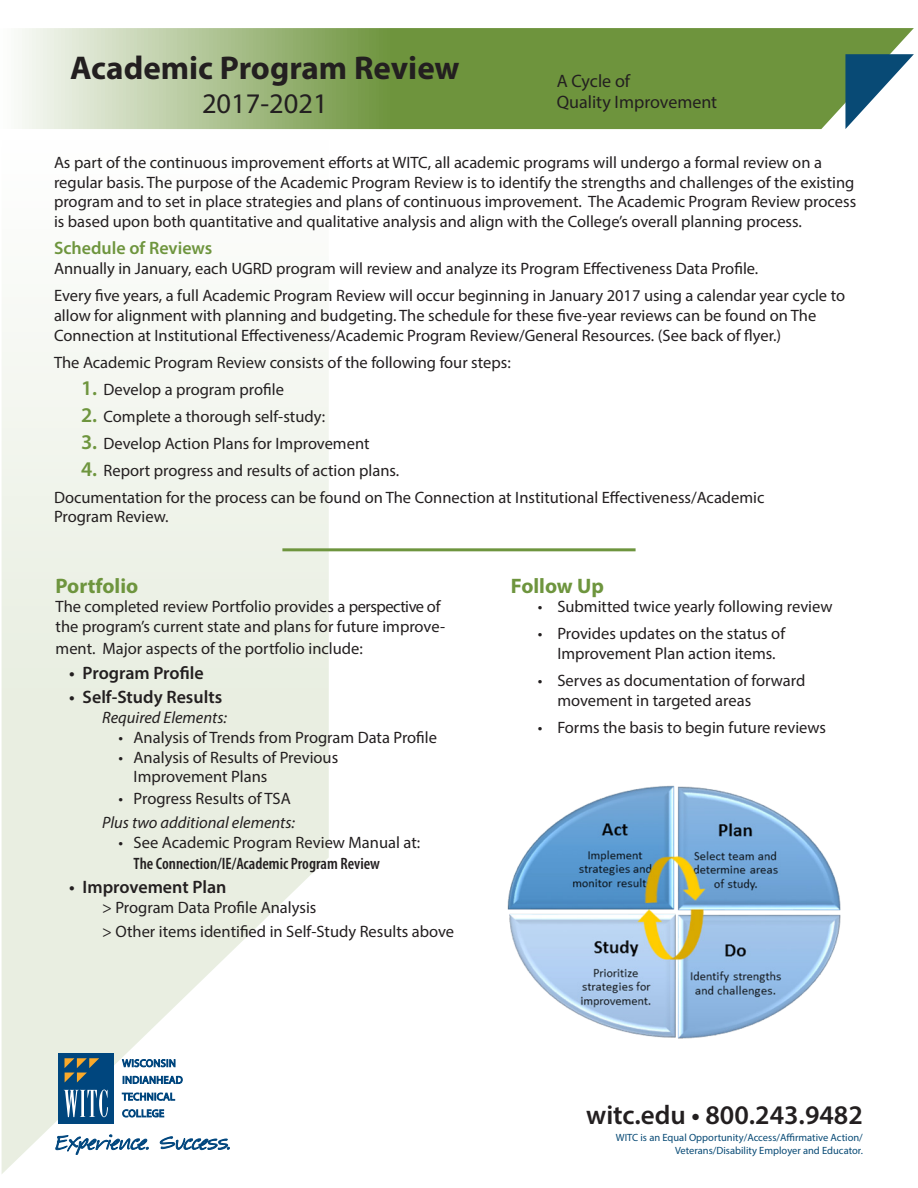
<style>
.page{position:relative;width:918px;height:1188px;background:#fff}
.page>*{position:absolute;margin:0;border:0;box-sizing:border-box;transform-origin:0 0}
.t1{font:700 33px "Myriad Pro";color:#231f20}
.t2{font:28.5px "Myriad Pro";color:#231f20}
.t3{font:600 27px "Myriad Pro";color:#231f20}
.t4{font:700 21px "Myriad Pro";color:#6e953e}
.t5{font:600 18px "Myriad Pro";color:#231f20}
.t6{font:18px "Myriad Pro";color:#231f20}
.t7{font:600 18px "Myriad Pro";color:#6e953e}
.t8{font:16.5px/19.8px "Myriad Pro";color:#231f20}
.t9{font:italic 16.5px "Myriad Pro";color:#231f20}
.t10{font:600 condensed 16.5px "Myriad Pro";color:#231f20}
.t11{font:10.5px "Myriad Pro";color:#084a75}
.s1{font-weight:600;font-size:21px;color:#6e953e}
</style>
<div class="page">
<svg style="left:2px;top:129px;width:327px;height:1045px"></svg>
<svg style="left:22px;top:28px;width:892px;height:101px;background:#8caa66"></svg>
<svg style="left:845px;top:54px;width:69px;height:75px"></svg>
<div style="left:59px;top:1053px;width:55px;height:71px;background:#00467e"></div>
<svg style="left:65px;top:1058px;width:34px;height:24px"></svg>
<svg style="left:64px;top:1090px;width:44px;height:27px"></svg>
<svg style="left:122px;top:1054px;width:61px;height:30px"></svg>
<svg style="left:122px;top:1090px;width:53px;height:11px"></svg>
<svg style="left:122px;top:1109px;width:42px;height:8px"></svg>
<svg style="left:56px;top:1134px;width:93px;height:20px"></svg>
<svg style="left:160px;top:1136px;width:70px;height:14px"></svg>
<hr style="left:282px;top:548px;width:354px;height:3px;background:#6e953e">
<img style="left:507px;top:785px;width:334px;height:254px">
<p class="t1" style="left:70px;top:46px;width:391px">Academic Program Review</p>
<p class="t2" style="left:202px;top:86px;width:127px">2017-2021</p>
<p class="t6" style="left:557px;top:70px;width:75px">A Cycle of</p>
<p class="t6" style="left:557px;top:91px;width:162px">Quality Improvement</p>
<p class="t8" style="left:54px;top:152px;width:804px">As part of the continuous improvement efforts at WITC, all academic programs will undergo a formal review on a regular basis. The purpose of the Academic Program Review is to identify the strengths and challenges of the existing program and to set in place strategies and plans of continuous improvement. The Academic Program Review process is based upon both quantitative and qualitative analysis and align with the College’s overall planning process.</p>
<p class="t7" style="left:54px;top:237px;width:160px">Schedule of Reviews</p>
<p class="t8" style="left:54px;top:258px;width:706px">Annually in January, each UGRD program will review and analyze its Program Effectiveness Data Profile.</p>
<p class="t8" style="left:54px;top:285px;width:793px">Every five years, a full Academic Program Review will occur beginning in January 2017 using a calendar year cycle to allow for alignment with planning and budgeting. The schedule for these five-year reviews can be found on The</p>
<p class="t8" style="left:54px;top:325px;width:729px">Connection at Institutional Effectiveness/Academic Program Review/General Resources. (See back of flyer.)</p>
<p class="t8" style="left:54px;top:352px;width:458px">The Academic Program Review consists of the following four steps:</p>
<p class="t8" style="left:81px;top:379px;width:204px"><span class="s1">1.</span> Develop a program profile</p>
<p class="t8" style="left:81px;top:406px;width:246px"><span class="s1">2.</span> Complete a thorough self-study:</p>
<p class="t8" style="left:81px;top:433px;width:290px"><span class="s1">3.</span> Develop Action Plans for Improvement</p>
<p class="t8" style="left:81px;top:460px;width:320px"><span class="s1">4.</span> Report progress and results of action plans.</p>
<p class="t8" style="left:54px;top:487px;width:712px">Documentation for the process can be found on The Connection at Institutional Effectiveness/Academic</p>
<p class="t8" style="left:54px;top:507px;width:116px">Program Review.</p>
<p class="t4" style="left:56px;top:572px;width:84px">Portfolio</p>
<p class="t8" style="left:56px;top:597px;width:391px">The completed review Portfolio provides a perspective of the program’s current state and plans for future improve-</p>
<p class="t8" style="left:56px;top:638px;width:309px">ment. Major aspects of the portfolio include:</p>
<p class="t5" style="left:69px;top:662px;width:136px">• Program Profile</p>
<p class="t5" style="left:69px;top:686px;width:155px">• Self-Study Results</p>
<p class="t9" style="left:102px;top:707px;width:126px">Required Elements:</p>
<p class="t8" style="left:119px;top:727px;width:320px">• Analysis of Trends from Program Data Profile</p>
<p class="t8" style="left:119px;top:747px;width:221px">• Analysis of Results of Previous</p>
<p class="t8" style="left:134px;top:767px;width:135px">Improvement Plans</p>
<p class="t8" style="left:119px;top:788px;width:174px">• Progress Results of TSA</p>
<p class="t9" style="left:102px;top:812px;width:195px">Plus two additional elements:</p>
<p class="t8" style="left:119px;top:832px;width:303px">• See Academic Program Review Manual at:</p>
<p class="t10" style="left:134px;top:854px;width:248px">The Connection/IE/Academic Program Review</p>
<p class="t5" style="left:69px;top:876px;width:159px">• Improvement Plan</p>
<p class="t8" style="left:102px;top:898px;width:216px">&gt; Program Data Profile Analysis</p>
<p class="t8" style="left:102px;top:922px;width:354px">&gt; Other items identified in Self-Study Results above</p>
<p class="t4" style="left:511px;top:572px;width:95px">Follow Up</p>
<p class="t8" style="left:538px;top:597px;width:296px">• Submitted twice yearly following review</p>
<p class="t8" style="left:538px;top:624px;width:249px">• Provides updates on the status of</p>
<p class="t8" style="left:557px;top:643px;width:220px">Improvement Plan action items.</p>
<p class="t8" style="left:538px;top:670px;width:269px">• Serves as documentation of forward</p>
<p class="t8" style="left:557px;top:690px;width:195px">movement in targeted areas</p>
<p class="t8" style="left:538px;top:717px;width:290px">• Forms the basis to begin future reviews</p>
<p class="t3" style="left:586px;top:1098px;width:278px">witc.edu • 800.243.9482</p>
<p class="t11" style="left:616px;top:1131px;width:249px">WITC is an Equal Opportunity/Access/Affirmative Action/</p>
<p class="t11" style="left:675px;top:1144px;width:189px">Veterans/Disability Employer and Educator.</p>
</div>
